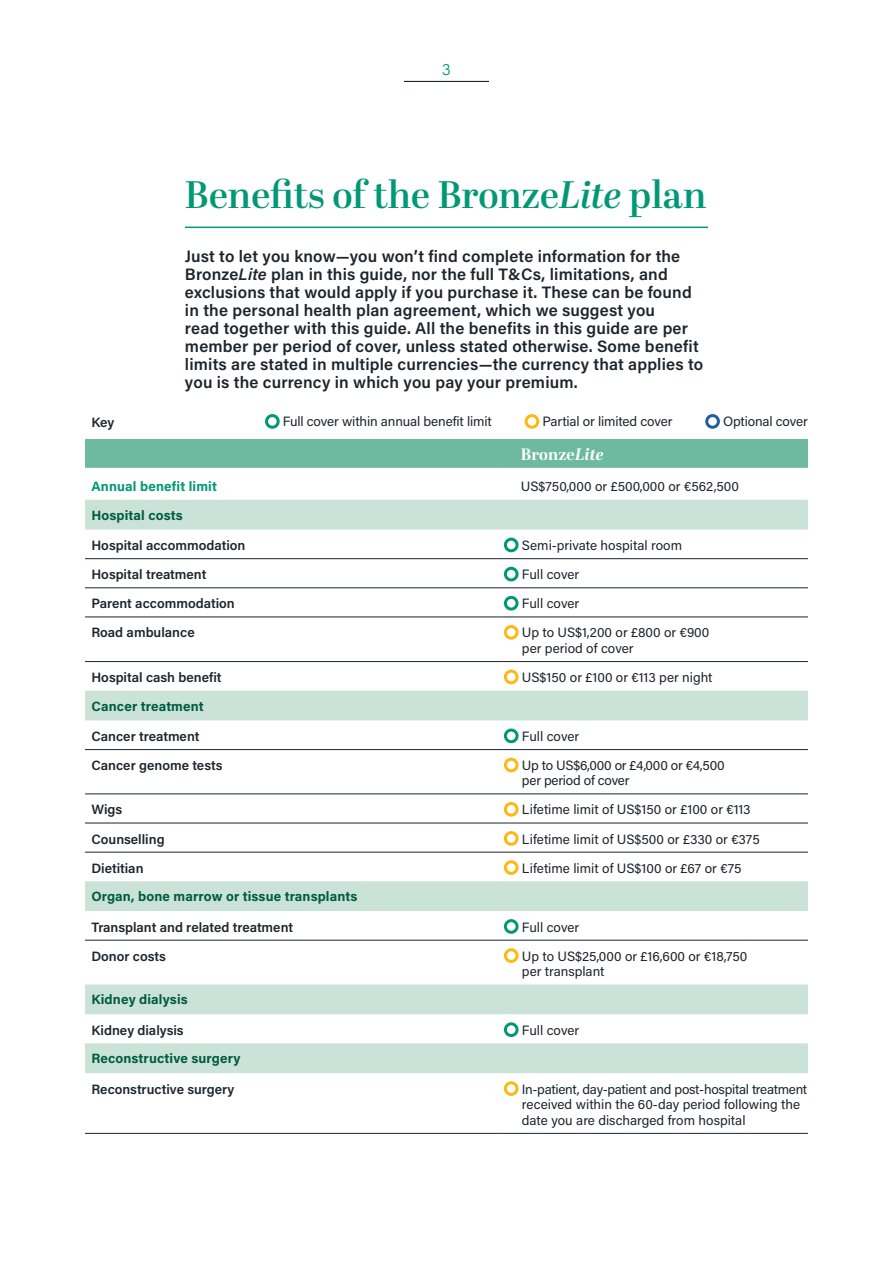
<style>
.page{position:relative;width:893px;height:1263px;background:#fff}
.page>*{position:absolute;margin:0;border:0;box-sizing:border-box;transform-origin:0 0}
.t1{font:600 38.25px "Abril Display";color:#029876}
.t2{font:600 16.5px/18px "Acumin Pro";letter-spacing:.01em;color:#1d252d}
.t3{font:700 16.5px "Abril Display";letter-spacing:.005em;color:#fff}
.t4{font:16.5px "Acumin Variable Concept";color:#019875}
.t5{font:13.5px/15.6px "Acumin Pro";letter-spacing:-.005em;color:#1d252d}
.t6{font:600 13.5px "Acumin Pro";color:#1d252d}
.t7{font:700 13.5px "Acumin Pro";letter-spacing:.01em;color:#005c42}
.t8{font:700 13.5px "Acumin Pro";letter-spacing:.01em;color:#019875}
.s1{font-style:italic}
</style>
<div class="page">
<hr style="left:404px;top:81px;width:85px;height:1px;background:#1c252d">
<div style="left:85px;top:439px;width:419px;height:30px;background:#6dbaa0"></div>
<div style="left:504px;top:439px;width:304px;height:30px;background:#6dbaa0"></div>
<svg style="left:85px;top:500px;width:723px;height:573px"></svg>
<hr style="left:85px;top:616px;width:419px;height:1px;background:#1d252d">
<hr style="left:504px;top:616px;width:304px;height:1px;background:#1d252d">
<hr style="left:85px;top:823px;width:419px;height:1px;background:#1d252d">
<hr style="left:504px;top:823px;width:304px;height:1px;background:#1d252d">
<hr style="left:85px;top:852px;width:419px;height:1px;background:#1d252d">
<hr style="left:504px;top:852px;width:304px;height:1px;background:#1d252d">
<hr style="left:85px;top:749px;width:419px;height:1px;background:#1d252d">
<hr style="left:504px;top:749px;width:304px;height:1px;background:#1d252d">
<hr style="left:85px;top:940px;width:419px;height:1px;background:#1d252d">
<hr style="left:504px;top:940px;width:304px;height:1px;background:#1d252d">
<hr style="left:85px;top:558px;width:419px;height:1px;background:#1d252d">
<hr style="left:504px;top:558px;width:304px;height:1px;background:#1d252d">
<hr style="left:85px;top:587px;width:419px;height:1px;background:#1d252d">
<hr style="left:504px;top:587px;width:304px;height:1px;background:#1d252d">
<hr style="left:85px;top:661px;width:419px;height:1px;background:#1d252d">
<hr style="left:504px;top:661px;width:304px;height:1px;background:#1d252d">
<hr style="left:85px;top:793px;width:419px;height:1px;background:#1d252d">
<hr style="left:504px;top:793px;width:304px;height:1px;background:#1d252d">
<hr style="left:85px;top:468px;width:419px;height:1px;background:#fff">
<hr style="left:504px;top:468px;width:304px;height:1px;background:#fff">
<hr style="left:85px;top:1133px;width:419px;height:1px;background:#1d252d">
<hr style="left:504px;top:1133px;width:304px;height:1px;background:#1d252d">
<div style="left:504px;top:538px;width:15px;height:14px;border:3px solid #019875;border-radius:50%"></div>
<div style="left:504px;top:567px;width:15px;height:14px;border:3px solid #019875;border-radius:50%"></div>
<div style="left:504px;top:596px;width:15px;height:14px;border:3px solid #019875;border-radius:50%"></div>
<div style="left:504px;top:625px;width:15px;height:15px;border:3px solid #fdb913;border-radius:50%"></div>
<div style="left:504px;top:670px;width:15px;height:14px;border:3px solid #fdb913;border-radius:50%"></div>
<div style="left:504px;top:728px;width:15px;height:15px;border:3px solid #019875;border-radius:50%"></div>
<div style="left:504px;top:758px;width:15px;height:14px;border:3px solid #fdb913;border-radius:50%"></div>
<div style="left:504px;top:802px;width:15px;height:15px;border:3px solid #fdb913;border-radius:50%"></div>
<div style="left:504px;top:831px;width:15px;height:15px;border:3px solid #fdb913;border-radius:50%"></div>
<div style="left:504px;top:860px;width:15px;height:15px;border:3px solid #fdb913;border-radius:50%"></div>
<div style="left:504px;top:919px;width:15px;height:15px;border:3px solid #019875;border-radius:50%"></div>
<div style="left:504px;top:948px;width:15px;height:15px;border:3px solid #fdb913;border-radius:50%"></div>
<div style="left:504px;top:1022px;width:15px;height:15px;border:3px solid #019875;border-radius:50%"></div>
<div style="left:504px;top:1081px;width:15px;height:15px;border:3px solid #fdb913;border-radius:50%"></div>
<div style="left:265px;top:414px;width:15px;height:15px;border:3px solid #019875;border-radius:50%"></div>
<div style="left:525px;top:414px;width:14px;height:15px;border:3px solid #fdb913;border-radius:50%"></div>
<div style="left:705px;top:414px;width:15px;height:15px;border:3px solid #215e9e;border-radius:50%"></div>
<hr style="left:185px;top:227px;width:523px;height:1px;background:#029876">
<p class="t4" style="left:442px;top:58px;width:10px">3</p>
<h1 class="t1" style="left:185px;top:168px;width:523px">Benefits of the Bronze<span class="s1">Lite</span> plan</h1>
<p class="t2" style="left:185px;top:246px;width:520px">Just to let you know—you won’t find complete information for the Bronze<span class="s1">Lite</span> plan in this guide, nor the full T&amp;Cs, limitations, and exclusions that would apply if you purchase it. These can be found in the personal health plan agreement, which we suggest you<br>read together with this guide. All the benefits in this guide are per member per period of cover, unless stated otherwise. Some benefit limits are stated in multiple currencies—the currency that applies to you is the currency in which you pay your premium.</p>
<p class="t6" style="left:91px;top:412px;width:24px">Key</p>
<p class="t5" style="left:283px;top:413px;width:211px">Full cover within annual benefit limit</p>
<p class="t5" style="left:542px;top:413px;width:132px">Partial or limited cover</p>
<p class="t5" style="left:723px;top:413px;width:86px">Optional cover</p>
<p class="t3" style="left:521px;top:443px;width:84px">Bronze<span class="s1">Lite</span></p>
<p class="t8" style="left:91px;top:477px;width:127px">Annual benefit limit</p>
<p class="t5" style="left:521px;top:478px;width:220px">US$750,000 or £500,000 or €562,500</p>
<p class="t7" style="left:91px;top:505px;width:93px">Hospital costs</p>
<p class="t6" style="left:91px;top:536px;width:156px">Hospital accommodation</p>
<p class="t5" style="left:522px;top:537px;width:162px">Semi-private hospital room</p>
<p class="t6" style="left:91px;top:565px;width:116px">Hospital treatment</p>
<p class="t5" style="left:522px;top:566px;width:59px">Full cover</p>
<p class="t6" style="left:91px;top:594px;width:145px">Parent accommodation</p>
<p class="t5" style="left:522px;top:595px;width:59px">Full cover</p>
<p class="t6" style="left:91px;top:623px;width:105px">Road ambulance</p>
<p class="t5" style="left:522px;top:624px;width:189px">Up to US$1,200 or £800 or €900 per period of cover</p>
<p class="t6" style="left:91px;top:668px;width:132px">Hospital cash benefit</p>
<p class="t5" style="left:522px;top:669px;width:192px">US$150 or £100 or €113 per night</p>
<p class="t7" style="left:91px;top:696px;width:114px">Cancer treatment</p>
<p class="t6" style="left:91px;top:727px;width:110px">Cancer treatment</p>
<p class="t5" style="left:522px;top:728px;width:59px">Full cover</p>
<p class="t6" style="left:91px;top:756px;width:133px">Cancer genome tests</p>
<p class="t5" style="left:522px;top:757px;width:204px">Up to US$6,000 or £4,000 or €4,500 per period of cover</p>
<p class="t6" style="left:91px;top:800px;width:32px">Wigs</p>
<p class="t5" style="left:522px;top:801px;width:230px">Lifetime limit of US$150 or £100 or €113</p>
<p class="t6" style="left:91px;top:829px;width:75px">Counselling</p>
<p class="t5" style="left:522px;top:830px;width:239px">Lifetime limit of US$500 or £330 or €375</p>
<p class="t6" style="left:91px;top:858px;width:54px">Dietitian</p>
<p class="t5" style="left:522px;top:859px;width:221px">Lifetime limit of US$100 or £67 or €75</p>
<p class="t7" style="left:91px;top:887px;width:267px">Organ, bone marrow or tissue transplants</p>
<p class="t6" style="left:91px;top:917px;width:203px">Transplant and related treatment</p>
<p class="t5" style="left:522px;top:918px;width:59px">Full cover</p>
<p class="t6" style="left:91px;top:946px;width:76px">Donor costs</p>
<p class="t5" style="left:522px;top:948px;width:227px">Up to US$25,000 or £16,600 or €18,750 per transplant</p>
<p class="t7" style="left:91px;top:990px;width:98px">Kidney dialysis</p>
<p class="t6" style="left:91px;top:1021px;width:94px">Kidney dialysis</p>
<p class="t5" style="left:522px;top:1022px;width:59px">Full cover</p>
<p class="t7" style="left:91px;top:1049px;width:151px">Reconstructive surgery</p>
<p class="t6" style="left:91px;top:1079px;width:145px">Reconstructive surgery</p>
<p class="t5" style="left:522px;top:1080px;width:287px">In-patient, day-patient and post-hospital treatment received within the 60-day period following the date you are discharged from hospital</p>
</div>
